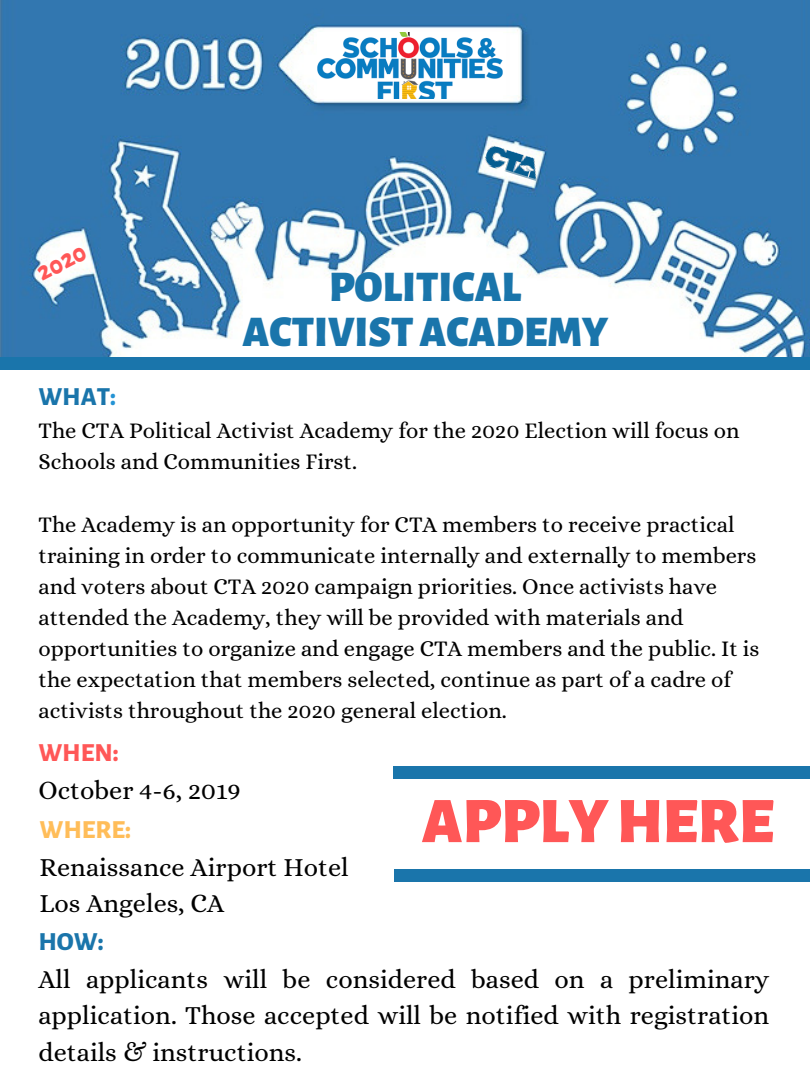
<style>
.page{position:relative;width:810px;height:1080px;background:#fff}
.page>*{position:absolute;margin:0;border:0;box-sizing:border-box;transform-origin:0 0}
.t1{font:900 65px "Alegreya Sans SC";color:#ff5757}
.t2{font:900 43px/45.4px "Alegreya Sans SC";color:#1a75ab;text-align:center}
.t3{font:26.25px/36.6px "Alice";color:#000}
.t4{font:800 26.25px "Alegreya Sans SC";color:#1a75ab}
.t5{font:800 26.25px "Alegreya Sans SC";color:#ff5757}
.t6{font:800 26.25px "Alegreya Sans SC";color:#ffbd59}
.t7{font:22.5px/31.1px "Alice";color:#000}
.s1{color:#2493d4}
</style>
<div class="page">
<img style="left:0;top:0;width:810px;height:357px">
<img style="left:317px;top:32px;width:186px;height:67px">
<img style="left:483px;top:144px;width:59px;height:37px">
<div style="left:393px;top:766px;width:417px;height:13px;background:#1a75ab"></div>
<div style="left:394px;top:870px;width:416px;height:12px;background:#1a75ab"></div>
<div style="left:0;top:357px;width:810px;height:13px;background:#1a75ab"></div>
<p class="t5" style="left:31px;top:260px;width:54px;rotate:-27deg">2020</p>
<h2 class="t2" style="left:243px;top:265px;width:367px">POLITICAL<br>ACTIVISTACADEMY</h2>
<p class="t4" style="left:39px;top:381px;width:79px">WHAT<span class="s1">:</span></p>
<p class="t7" style="left:39px;top:415px;width:703px">The CTA Political Activist Academy for the 2020 Election will focus on<br>Schools and Communities First.</p>
<p class="t7" style="left:39px;top:508px;width:723px">The Academy is an opportunity for CTA members to receive practical training in order to communicate internally and externally to members and voters about CTA 2020 campaign priorities. Once activists have attended the Academy, they will be provided with materials and opportunities to organize and engage CTA members and the public. It is the expectation that members selected, continue as part of a cadre of activists throughout the 2020 general election.</p>
<p class="t5" style="left:39px;top:737px;width:82px">WHEN:</p>
<p class="t3" style="left:39px;top:771px;width:204px">October 4-6, 2019</p>
<p class="t6" style="left:40px;top:814px;width:93px">WHERE:</p>
<p class="t3" style="left:40px;top:848px;width:311px">Renaissance Airport Hotel<br>Los Angeles, CA</p>
<h1 class="t1" style="left:422px;top:784px;width:354px">APPLYHERE</h1>
<p class="t4" style="left:39px;top:927px;width:67px">HOW:</p>
<p class="t3" style="left:39px;top:961px;width:732px;text-align:justify">All applicants will be considered based on a preliminary application. Those accepted will be notified with registration details &amp; instructions.</p>
</div>
